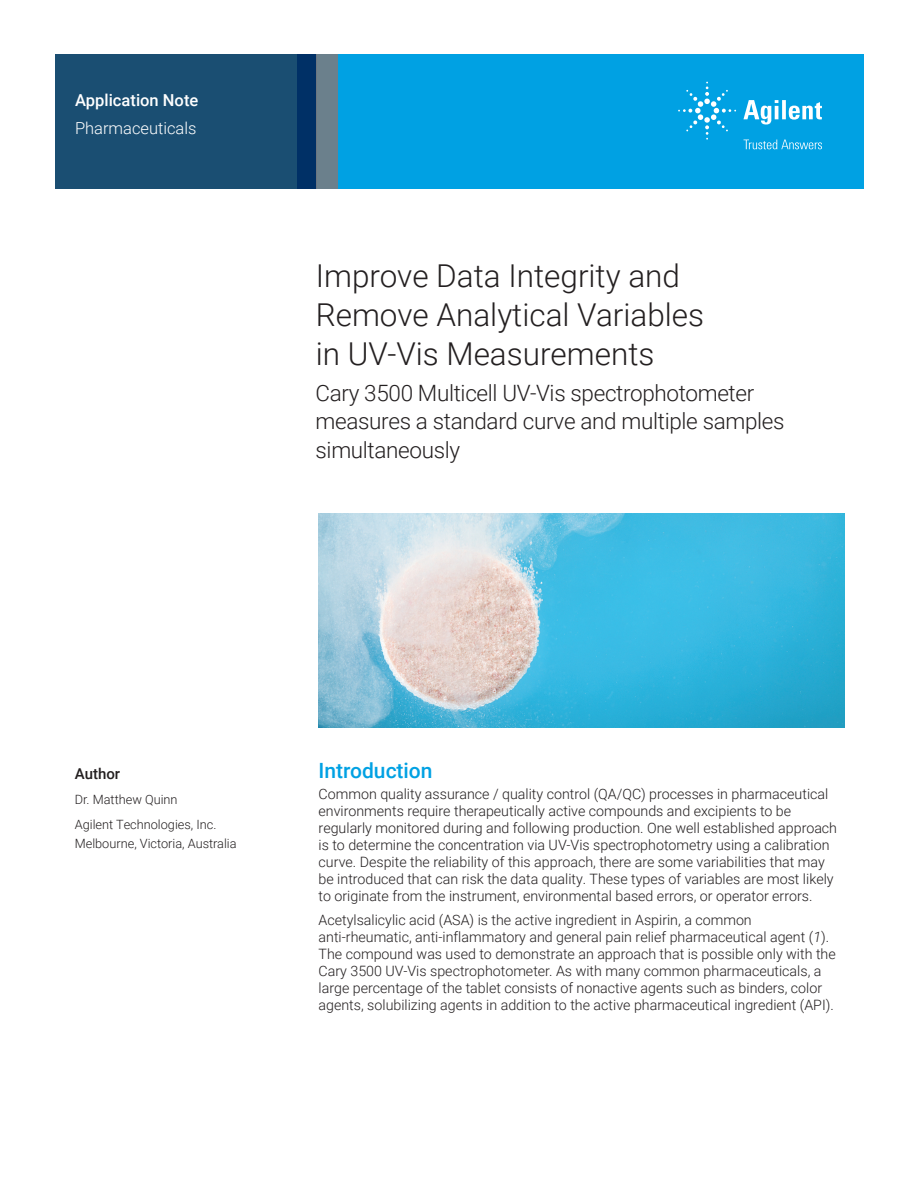
<style>
.page{position:relative;width:918px;height:1188px;background:#fff}
.page>*{position:absolute;margin:0;border:0;box-sizing:border-box;transform-origin:0 0}
.t1{font:300 31.5px/39px "Roboto";color:#231f20}
.t2{font:300 22.5px/28.5px "Roboto";letter-spacing:-.015em;color:#231f20}
.t3{font:500 21px "Roboto";color:#00a1e3}
.t4{font:500 16.5px "Roboto";color:#fff}
.t5{font:300 16.5px "Roboto";color:#fff}
.t6{font:500 15px "Roboto";color:#231f20}
.t7{font:300 14.25px/17.1px "Roboto";color:#231f20}
.t8{font:300 12.75px/24.8px "Roboto";color:#231f20}
.s1{font-style:italic}
</style>
<div class="page">
<div style="left:297px;top:54px;width:567px;height:135px;background:#00a1e3"></div>
<svg style="left:55px;top:54px;width:261px;height:135px;background:#184b71"></svg>
<div style="left:316px;top:54px;width:22px;height:135px;background:#6b808c"></div>
<img style="left:318px;top:513px;width:526px;height:215px">
<svg style="left:743px;top:100px;width:79px;height:25px"></svg>
<svg style="left:678px;top:82px;width:58px;height:58px"></svg>
<svg style="left:744px;top:140px;width:78px;height:9px"></svg>
<p class="t4" style="left:75px;top:88px;width:125px">Application Note</p>
<p class="t5" style="left:75px;top:116px;width:123px">Pharmaceuticals</p>
<h1 class="t1" style="left:316px;top:255px;width:390px">Improve Data Integrity and<br>Remove Analytical Variables in UV-Vis Measurements</h1>
<h2 class="t2" style="left:316px;top:378px;width:470px">Cary 3500 Multicell UV-Vis spectrophotometer measures a standard curve and multiple samples simultaneously</h2>
<p class="t6" style="left:75px;top:763px;width:47px">Author</p>
<p class="t8" style="left:75px;top:787px;width:143px">Dr. Matthew Quinn<br>Agilent Technologies, Inc.</p>
<p class="t8" style="left:75px;top:830px;width:163px">Melbourne, Victoria, Australia</p>
<h3 class="t3" style="left:319px;top:756px;width:116px">Introduction</h3>
<p class="t7" style="left:319px;top:785px;width:520px">Common quality assurance / quality control (QA/QC) processes in pharmaceutical environments require therapeutically active compounds and excipients to be regularly monitored during and following production. One well established approach is to determine the concentration via UV-Vis spectrophotometry using a calibration curve. Despite the reliability of this approach, there are some variabilities that may be introduced that can risk the data quality. These types of variables are most likely to originate from the instrument, environmental based errors, or operator errors.</p>
<p class="t7" style="left:319px;top:910px;width:519px">Acetylsalicylic acid (ASA) is the active ingredient in Aspirin, a common anti-rheumatic, anti-inflammatory and general pain relief pharmaceutical agent (<span class="s1">1</span>).<br>The compound was used to demonstrate an approach that is possible only with the Cary 3500 UV-Vis spectrophotometer. As with many common pharmaceuticals, a large percentage of the tablet consists of nonactive agents such as binders, color agents, solubilizing agents in addition to the active pharmaceutical ingredient (API).</p>
</div>
